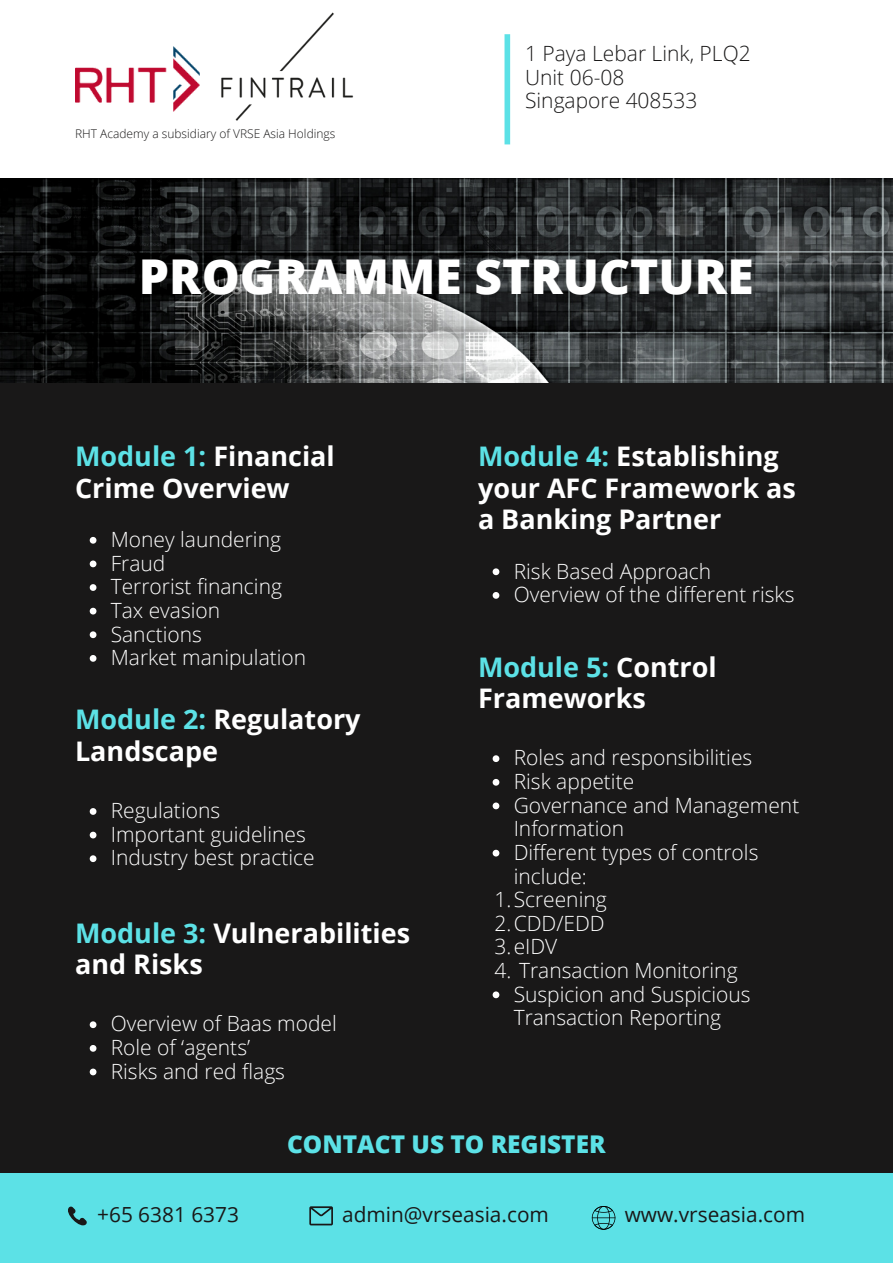
<style>
.page{position:relative;width:893px;height:1264px;background:#fff}
.page>*{position:absolute;margin:0;border:0;box-sizing:border-box;transform-origin:0 0}
.t1{font:800 48px "Open Sans";color:#fff}
.t2{font:700 27px/31.5px "Open Sans";color:#fff}
.t3{font:800 24.45px "Open Sans";color:#5ce1e6}
.t4{font:300 21px/23.5px "Open Sans";color:#fff}
.t5{font:300 21px "Open Sans";color:#191818}
.t6{font:20.85px "Open Sans";color:#191818}
.t7{font:300 12px "Open Sans";color:#191818}
.s1{color:#5ce1e6}
</style>
<div class="page">
<img style="left:0;top:178px;width:892px;height:205px">
<div style="left:504px;top:34px;width:6px;height:110px;background:#5ce1e6"></div>
<div style="left:0;top:383px;width:892px;height:789px;background:#191818"></div>
<svg style="left:90px;top:537px;width:6px;height:6px"></svg>
<svg style="left:90px;top:560px;width:6px;height:7px"></svg>
<svg style="left:90px;top:584px;width:6px;height:7px"></svg>
<svg style="left:90px;top:607px;width:6px;height:7px"></svg>
<svg style="left:90px;top:631px;width:6px;height:7px"></svg>
<svg style="left:90px;top:655px;width:6px;height:6px"></svg>
<svg style="left:90px;top:808px;width:6px;height:6px"></svg>
<svg style="left:90px;top:831px;width:6px;height:7px"></svg>
<svg style="left:90px;top:855px;width:6px;height:7px"></svg>
<svg style="left:492px;top:568px;width:7px;height:7px"></svg>
<svg style="left:492px;top:592px;width:7px;height:6px"></svg>
<svg style="left:90px;top:1021px;width:6px;height:7px"></svg>
<svg style="left:90px;top:1045px;width:6px;height:6px"></svg>
<svg style="left:90px;top:1068px;width:6px;height:7px"></svg>
<svg style="left:492px;top:755px;width:7px;height:7px"></svg>
<svg style="left:492px;top:779px;width:7px;height:6px"></svg>
<svg style="left:492px;top:802px;width:7px;height:7px"></svg>
<svg style="left:492px;top:849px;width:7px;height:7px"></svg>
<svg style="left:492px;top:991px;width:7px;height:7px"></svg>
<div style="left:0;top:1173px;width:892px;height:89px;background:#5ce1e6"></div>
<svg style="left:68px;top:1206px;width:19px;height:20px"></svg>
<svg style="left:309px;top:1206px;width:24px;height:19px"></svg>
<svg style="left:591px;top:1206px;width:24px;height:23px"></svg>
<img style="left:75px;top:47px;width:125px;height:65px">
<img style="left:221px;top:12px;width:133px;height:109px">
<p class="t7" style="left:75px;top:125px;width:262px">RHT Academy a subsidiary of VRSE Asia Holdings</p>
<p class="t5" style="left:525px;top:39px;width:227px">1 Paya Lebar Link, PLQ2</p>
<p class="t5" style="left:525px;top:62px;width:101px">Unit 06-08</p>
<p class="t5" style="left:525px;top:86px;width:174px">Singapore 408533</p>
<p class="t1" style="left:139px;top:242px;width:616px">PROGRAMME STRUCTURE</p>
<p class="t2" style="left:75px;top:440px;width:261px"><span class="s1">Module 1:</span> Financial<br>Crime Overview</p>
<p class="t4" style="left:111px;top:527px;width:172px">Money laundering</p>
<p class="t4" style="left:111px;top:550px;width:56px">Fraud</p>
<p class="t4" style="left:111px;top:574px;width:173px">Terrorist financing</p>
<p class="t4" style="left:111px;top:598px;width:111px">Tax evasion</p>
<p class="t4" style="left:111px;top:621px;width:93px">Sanctions</p>
<p class="t4" style="left:111px;top:645px;width:197px">Market manipulation</p>
<p class="t2" style="left:75px;top:703px;width:287px"><span class="s1">Module 2:</span> Regulatory<br>Landscape</p>
<p class="t4" style="left:111px;top:798px;width:111px">Regulations</p>
<p class="t4" style="left:111px;top:821px;width:196px">Important guidelines</p>
<p class="t4" style="left:111px;top:845px;width:205px">Industry best practice</p>
<p class="t2" style="left:75px;top:916px;width:336px"><span class="s1">Module 3:</span> Vulnerabilities and Risks</p>
<p class="t4" style="left:111px;top:1011px;width:227px">Overview of Baas model</p>
<p class="t4" style="left:111px;top:1035px;width:141px">Role of ‘agents’</p>
<p class="t4" style="left:111px;top:1058px;width:176px">Risks and red flags</p>
<p class="t2" style="left:478px;top:440px;width:319px"><span class="s1">Module 4:</span> Establishing your AFC Framework as a Banking Partner</p>
<p class="t4" style="left:513px;top:558px;width:199px">Risk Based Approach</p>
<p class="t4" style="left:513px;top:582px;width:282px">Overview of the different risks</p>
<p class="t2" style="left:478px;top:650px;width:240px"><span class="s1">Module 5:</span> Control<br>Frameworks</p>
<p class="t4" style="left:513px;top:745px;width:240px">Roles and responsibilities</p>
<p class="t4" style="left:513px;top:769px;width:122px">Risk appetite</p>
<p class="t4" style="left:513px;top:792px;width:287px">Governance and Management<br>Information</p>
<p class="t4" style="left:513px;top:840px;width:246px">Different types of controls include:</p>
<p class="t4" style="left:494px;top:887px;width:114px">1.Screening</p>
<p class="t4" style="left:494px;top:910px;width:111px">2.CDD/EDD</p>
<p class="t4" style="left:494px;top:934px;width:64px">3.eIDV</p>
<p class="t4" style="left:494px;top:958px;width:244px">4. Transaction Monitoring</p>
<p class="t4" style="left:513px;top:981px;width:238px">Suspicion and Suspicious<br>Transaction Reporting</p>
<p class="t3" style="left:287px;top:1126px;width:320px">CONTACT US TO REGISTER</p>
<p class="t6" style="left:97px;top:1199px;width:143px">+65 6381 6373</p>
<p class="t6" style="left:342px;top:1199px;width:208px">admin@vrseasia.com</p>
<p class="t6" style="left:624px;top:1199px;width:182px">www.vrseasia.com</p>
</div>
